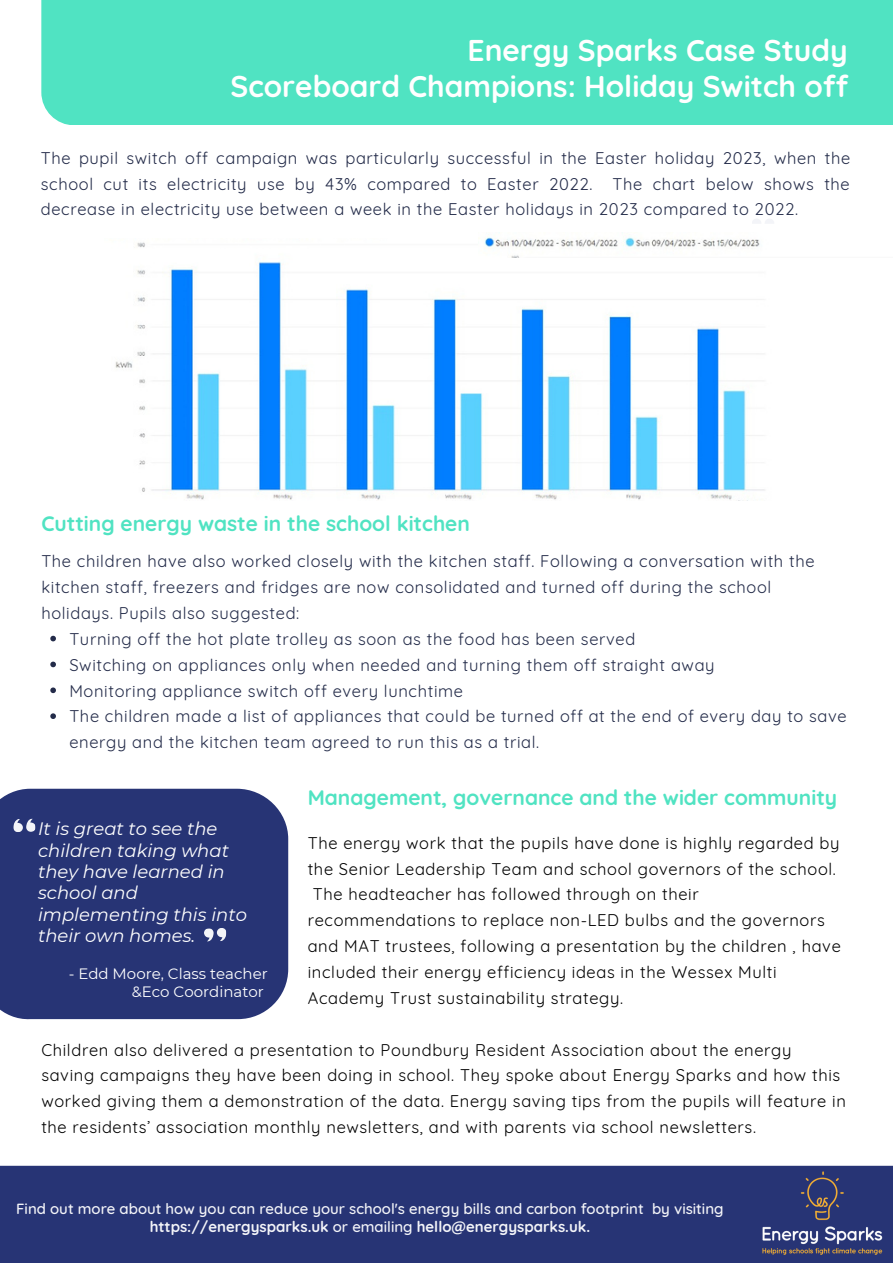
<style>
.page{position:relative;width:893px;height:1264px;background:#fff}
.page>*{position:absolute;margin:0;border:0;box-sizing:border-box;transform-origin:0 0}
.t1{font:700 30px "Quicksand";color:#fff}
.t2{font:700 21px "Quicksand";color:#50e3c2}
.t3{font:italic 18px/21.3px "Montserrat";color:#fff}
.t4{font:16.5px/25.8px "Quicksand";letter-spacing:.04em;color:#232b49}
.t5{font:16.5px/25.8px "Quicksand";letter-spacing:.04em;color:#000}
.t6{font:500 15px/18px "Quicksand";color:#f3f4f8;text-align:center}
.t7{font:15px/18px "Montserrat";color:#fff;text-align:right}
.s1{font-weight:700}
</style>
<div class="page">
<div style="left:41px;top:0;width:851px;height:125px;background:#50e3c2"></div>
<div style="left:0;top:1165px;width:892px;height:97px;background:#273475"></div>
<img style="left:756px;top:1165px;width:127px;height:90px">
<svg style="left:752px;top:219px;width:22px;height:4px"></svg>
<svg style="left:50px;top:635px;width:6px;height:6px"></svg>
<svg style="left:50px;top:661px;width:6px;height:6px"></svg>
<svg style="left:50px;top:687px;width:6px;height:6px"></svg>
<svg style="left:50px;top:713px;width:6px;height:6px"></svg>
<img style="left:115px;top:242px;width:650px;height:259px">
<div style="left:733px;top:224px;width:55px;height:35px;background:#fff"></div>
<div style="left:0;top:788px;width:288px;height:232px;background:#273475"></div>
<svg style="left:204px;top:927px;width:23px;height:14px"></svg>
<svg style="left:13px;top:818px;width:23px;height:14px"></svg>
<img style="left:478px;top:232px;width:282px;height:25px">
<p class="t1" style="left:467px;top:31px;width:382px">Energy Sparks Case Study</p>
<p class="t1" style="left:230px;top:67px;width:618px">Scoreboard Champions: Holiday Switch off</p>
<p class="t4" style="left:41px;top:145px;width:810px;text-align:justify">The pupil switch off campaign was particularly successful in the Easter holiday 2023, when the school cut its electricity use by 43% compared to Easter 2022. The chart below shows the decrease in electricity use between a week in the Easter holidays in 2023 compared to 2022.</p>
<p class="t2" style="left:41px;top:510px;width:430px">Cutting energy waste in the school kitchen</p>
<p class="t4" style="left:41px;top:548px;width:774px">The children have also worked closely with the kitchen staff. Following a conversation with the kitchen staff, freezers and fridges are now consolidated and turned off during the school holidays. Pupils also suggested:</p>
<p class="t4" style="left:69px;top:625px;width:567px">Turning off the hot plate trolley as soon as the food has been served</p>
<p class="t4" style="left:69px;top:651px;width:646px">Switching on appliances only when needed and turning them off straight away</p>
<p class="t4" style="left:69px;top:677px;width:395px">Monitoring appliance switch off every lunchtime</p>
<p class="t4" style="left:69px;top:703px;width:778px">The children made a list of appliances that could be turned off at the end of every day to save energy and the kitchen team agreed to run this as a trial.</p>
<p class="t3" style="left:38px;top:818px;width:210px">It is great to see the children taking what they have learned in school and implementing this into their own homes.</p>
<p class="t7" style="left:69px;top:964px;width:200px">- Edd Moore, Class teacher &amp;Eco Coordinator</p>
<p class="t2" style="left:308px;top:784px;width:531px">Management, governance and the wider community</p>
<p class="t5" style="left:308px;top:829px;width:533px">The energy work that the pupils have done is highly regarded by</p>
<p class="t5" style="left:308px;top:855px;width:529px">the Senior Leadership Team and school governors of the school.</p>
<p class="t5" style="left:313px;top:881px;width:387px">The headteacher has followed through on their</p>
<p class="t5" style="left:308px;top:907px;width:518px">recommendations to replace non-LED bulbs and the governors</p>
<p class="t5" style="left:308px;top:933px;width:534px">and MAT trustees, following a presentation by the children , have</p>
<p class="t5" style="left:308px;top:959px;width:470px">included their energy efficiency ideas in the Wessex Multi</p>
<p class="t5" style="left:308px;top:984px;width:317px">Academy Trust sustainability strategy.</p>
<p class="t5" style="left:41px;top:1036px;width:806px">Children also delivered a presentation to Poundbury Resident Association about the energy saving campaigns they have been doing in school. They spoke about Energy Sparks and how this worked giving them a demonstration of the data. Energy saving tips from the pupils will feature in the residents’ association monthly newsletters, and with parents via school newsletters.</p>
<p class="t6" style="left:16px;top:1199px;width:708px">Find out more about how you can reduce your school's energy bills and carbon footprint by visiting <span class="s1">https://energysparks.uk</span> or emailing <span class="s1">hello@energysparks.uk.</span></p>
</div>
